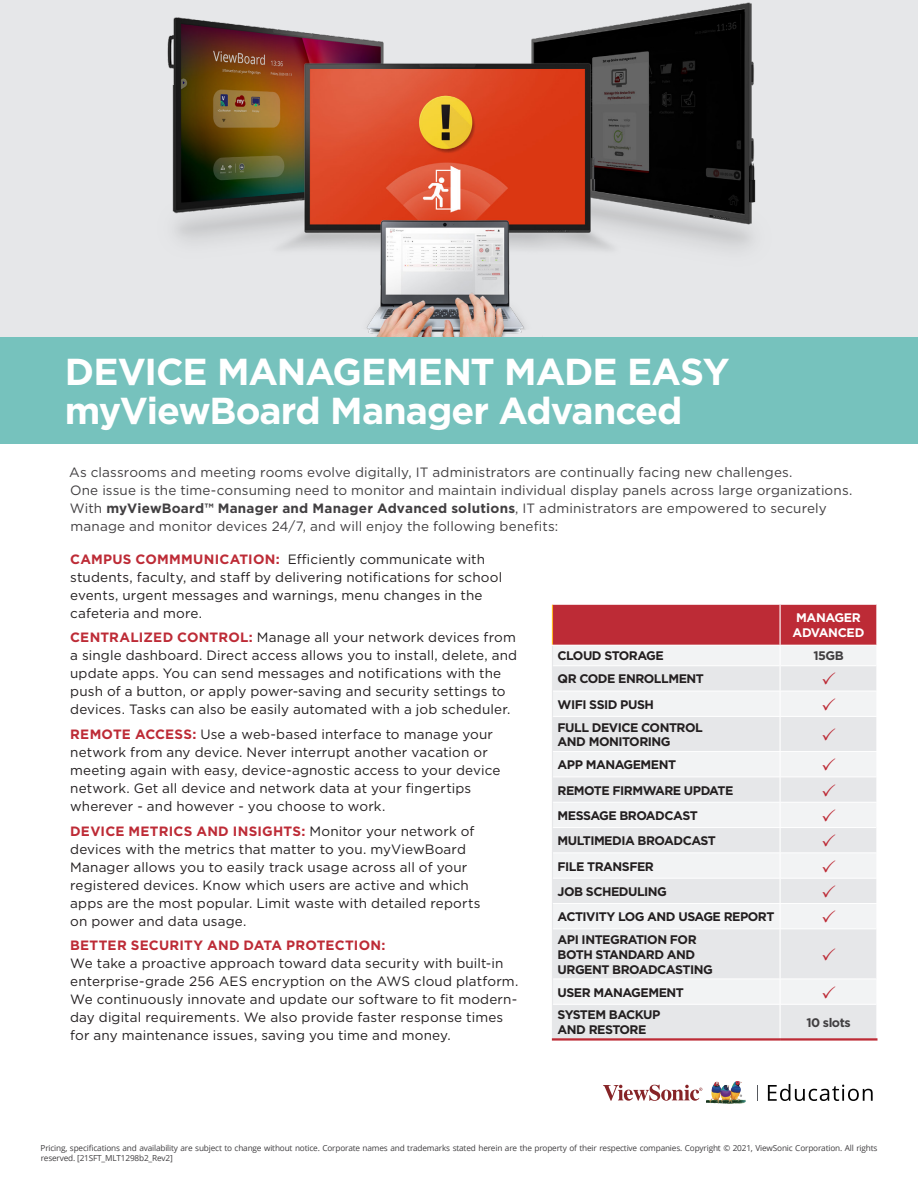
<style>
.page{position:relative;width:918px;height:1188px;background:#fff}
.page>*{position:absolute;margin:0;border:0;box-sizing:border-box;transform-origin:0 0}
.t1{font:700 37.5px/39px "Gotham";letter-spacing:-.03em;color:#fff}
.SPECS_-_21{font:13.5px/18px "Gotham";letter-spacing:.01em;color:#231f20}
.Body-21{font:13.5px/18px "Gotham";letter-spacing:.01em;color:#413f41}
.Legal{font:700 12.45px/15px "Gotham";letter-spacing:-.04em;color:#231f20}
.Legal-2{font:700 12.45px/15px "Gotham";letter-spacing:-.025em;color:#fff}
.Legal-3{font:700 12.45px "Gotham";letter-spacing:-.04em;color:#413f41}
.LEGAL_-_21{font:8.25px/9.9px "Open Sans";letter-spacing:-.02em;color:#413f41}
.s1{font-weight:700}
.s2{font-weight:700;color:#bd2b36}
</style>
<div class="page">
<div style="left:0;top:0;width:918px;height:337px;background:#e6e7e9"></div>
<img style="left:167px;top:2px;width:589px;height:335px">
<div style="left:0;top:337px;width:918px;height:107px;background:#76c2bd"></div>
<svg style="left:603px;top:1085px;width:99px;height:16px"></svg>
<img style="left:706px;top:1081px;width:31px;height:23px">
<svg style="left:768px;top:1084px;width:105px;height:17px"></svg>
<svg style="left:757px;top:1085px;width:1px;height:16px"></svg>
<svg style="left:553px;top:717px;width:323px;height:321px;fill:#e6e7e9"></svg>
<hr style="left:552px;top:716px;width:1px;height:36px;background:#e6e7e9">
<svg style="left:552px;top:752px;width:1px;height:177px"></svg>
<hr style="left:552px;top:929px;width:1px;height:50px;background:#e6e7e9">
<svg style="left:552px;top:979px;width:1px;height:25px"></svg>
<hr style="left:552px;top:1004px;width:1px;height:34px;background:#e6e7e9">
<hr style="left:780px;top:717px;width:1px;height:34px;background:#fff">
<hr style="left:780px;top:929px;width:1px;height:50px;background:#fff">
<svg style="left:780px;top:980px;width:1px;height:24px"></svg>
<hr style="left:780px;top:1005px;width:1px;height:33px;background:#fff">
<hr style="left:553px;top:777px;width:227px;height:1px;background:#fff">
<hr style="left:553px;top:751px;width:227px;height:1px;background:#fff">
<hr style="left:780px;top:751px;width:97px;height:1px;background:#fff">
<hr style="left:553px;top:802px;width:227px;height:1px;background:#fff">
<hr style="left:553px;top:827px;width:227px;height:1px;background:#fff">
<hr style="left:553px;top:853px;width:227px;height:1px;background:#fff">
<hr style="left:553px;top:878px;width:227px;height:1px;background:#fff">
<hr style="left:553px;top:903px;width:227px;height:1px;background:#fff">
<hr style="left:552px;top:1038px;width:228px;height:3px;background:#bd2b36">
<hr style="left:780px;top:1038px;width:97px;height:3px;background:#bd2b36">
<hr style="left:553px;top:929px;width:227px;height:1px;background:#fff">
<hr style="left:780px;top:929px;width:96px;height:1px;background:#fff">
<hr style="left:553px;top:1004px;width:227px;height:1px;background:#fff">
<hr style="left:780px;top:1004px;width:96px;height:1px;background:#fff">
<hr style="left:553px;top:979px;width:227px;height:1px;background:#fff">
<hr style="left:780px;top:979px;width:96px;height:1px;background:#fff">
<svg style="left:552px;top:605px;width:325px;height:111px"></svg>
<svg style="left:822px;top:728px;width:13px;height:12px"></svg>
<svg style="left:780px;top:752px;width:96px;height:177px"></svg>
<svg style="left:822px;top:948px;width:13px;height:12px"></svg>
<svg style="left:822px;top:985px;width:13px;height:13px"></svg>
<h1 class="t1" style="left:65px;top:352px;width:666px">DEVICE MANAGEMENT MADE EASY myViewBoard Manager Advanced</h1>
<p class="Body-21" style="left:69px;top:463px;width:785px">As classrooms and meeting rooms evolve digitally, IT administrators are continually facing new challenges.<br>One issue is the time-consuming need to monitor and maintain individual display panels across large organizations.<br>With <span class="s1">myViewBoard™ Manager and Manager Advanced solutions</span>, IT administrators are empowered to securely manage and monitor devices 24/7, and will enjoy the following benefits:</p>
<p class="SPECS_-_21" style="left:70px;top:550px;width:434px"><span class="s2">CAMPUS COMMMUNICATION:</span> Efficiently communicate with students, faculty, and staff by delivering notifications for school events, urgent messages and warnings, menu changes in the cafeteria and more.</p>
<p class="SPECS_-_21" style="left:70px;top:628px;width:449px"><span class="s2">CENTRALIZED CONTROL:</span> Manage all your network devices from a single dashboard. Direct access allows you to install, delete, and update apps. You can send messages and notifications with the push of a button, or apply power-saving and security settings to devices. Tasks can also be easily automated with a job scheduler.</p>
<p class="SPECS_-_21" style="left:70px;top:725px;width:432px"><span class="s2">REMOTE ACCESS:</span> Use a web-based interface to manage your network from any device. Never interrupt another vacation or meeting again with easy, device-agnostic access to your device network. Get all device and network data at your fingertips wherever - and however - you choose to work.</p>
<p class="SPECS_-_21" style="left:70px;top:822px;width:412px"><span class="s2">DEVICE METRICS AND INSIGHTS:</span> Monitor your network of devices with the metrics that matter to you. myViewBoard Manager allows you to easily track usage across all of your registered devices. Know which users are active and which apps are the most popular. Limit waste with detailed reports on power and data usage.</p>
<p class="SPECS_-_21" style="left:70px;top:936px;width:450px"><span class="s2">BETTER SECURITY AND DATA PROTECTION:<br></span>We take a proactive approach toward data security with built-in enterprise-grade 256 AES encryption on the AWS cloud platform.<br>We continuously innovate and update our software to fit modern&shy;day digital requirements. We also provide faster response times for any maintenance issues, saving you time and money.</p>
<p class="Legal-2" style="left:793px;top:611px;width:73px">MANAGER<br>ADVANCED</p>
<p class="Legal" style="left:558px;top:648px;width:108px">CLOUD STORAGE</p>
<p class="Legal-3" style="left:813px;top:648px;width:32px">15GB</p>
<p class="Legal" style="left:558px;top:671px;width:148px">QR CODE ENROLLMENT</p>
<p class="Legal" style="left:558px;top:697px;width:98px">WIFI SSID PUSH</p>
<p class="Legal" style="left:558px;top:720px;width:147px">FULL DEVICE CONTROL<br>AND MONITORING</p>
<p class="Legal" style="left:558px;top:757px;width:120px">APP MANAGEMENT</p>
<p class="Legal" style="left:558px;top:783px;width:177px">REMOTE FIRMWARE UPDATE</p>
<p class="Legal" style="left:558px;top:808px;width:142px">MESSAGE BROADCAST</p>
<p class="Legal" style="left:558px;top:833px;width:160px">MULTIMEDIA BROADCAST</p>
<p class="Legal" style="left:558px;top:859px;width:98px">FILE TRANSFER</p>
<p class="Legal" style="left:558px;top:884px;width:111px">JOB SCHEDULING</p>
<p class="Legal" style="left:558px;top:909px;width:218px">ACTIVITY LOG AND USAGE REPORT</p>
<p class="Legal" style="left:558px;top:932px;width:157px">API INTEGRATION FOR<br>BOTH STANDARD AND<br>URGENT BROADCASTING</p>
<p class="Legal" style="left:558px;top:985px;width:128px">USER MANAGEMENT</p>
<p class="Legal" style="left:558px;top:1007px;width:104px">SYSTEM BACKUP<br>AND RESTORE</p>
<p class="Legal-3" style="left:806px;top:1014px;width:46px">10 slots</p>
<p class="LEGAL_-_21" style="left:41px;top:1143px;width:838px">Pricing, specifications and availability are subject to change without notice. Corporate names and trademarks stated herein are the property of their respective companies. Copyright © 2021, ViewSonic Corporation. All rights reserved. [21SFT_MLT1298b2_Rev2]</p>
</div>
